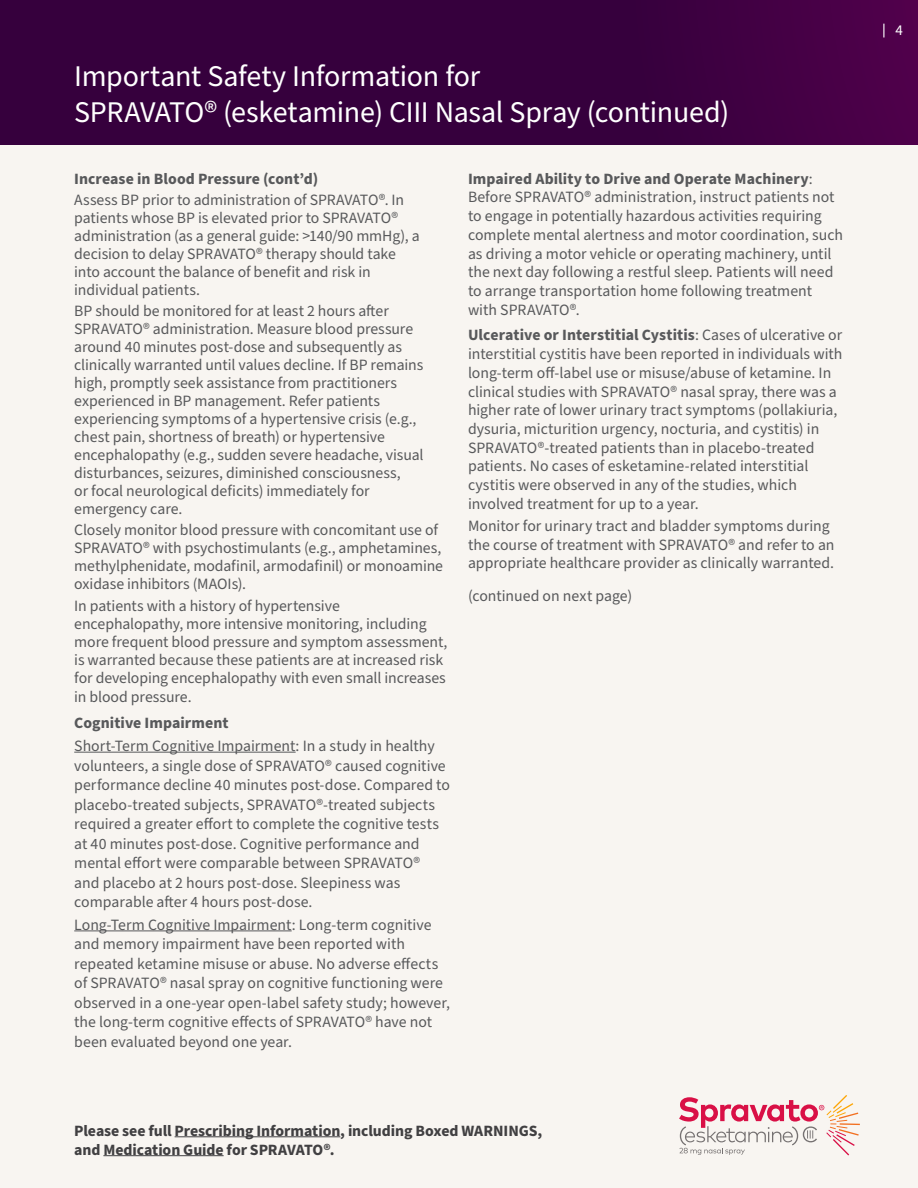
<style>
.page{position:relative;width:918px;height:1188px;background:#fff}
.page>*{position:absolute;margin:0;border:0;box-sizing:border-box;transform-origin:0 0}
.t1{font:30px/36px "Source Sans Pro";letter-spacing:-.01em;color:#fff}
.t2{font:15.75px/18px "Source Sans Pro";color:#58595b}
.t3{font:700 15.75px/18.9px "Source Sans Pro";letter-spacing:-.005em;color:#414042}
.t4{font:700 15.75px "Source Sans Pro";letter-spacing:.005em;color:#58595b}
.t5{font:15px "Source Sans Pro";color:#fff}
.s1{font-weight:700}
</style>
<div class="page">
<div style="left:0;top:135px;width:918px;height:1053px;background:#f8f5f1"></div>
<div style="left:0;top:0;width:918px;height:145px;background:linear-gradient(to right,#30003a,#404)"></div>
<svg style="left:679px;top:1095px;width:181px;height:60px"></svg>
<svg style="left:883px;top:24px;width:1px;height:13px"></svg>
<hr style="left:74px;top:752px;width:222px;height:1px;background:#58595b">
<hr style="left:74px;top:931px;width:218px;height:1px;background:#58595b">
<hr style="left:175px;top:1136px;width:165px;height:1px;background:#414042">
<hr style="left:103px;top:1155px;width:121px;height:1px;background:#414042">
<h1 class="t1" style="left:74px;top:59px;width:657px">Important Safety Information for<br>SPRAVATO® (esketamine) CIII Nasal Spray (continued)</h1>
<p class="t4" style="left:74px;top:168px;width:246px">Increase in Blood Pressure (cont’d)</p>
<p class="t2" style="left:74px;top:191px;width:347px">Assess BP prior to administration of SPRAVATO®. In patients whose BP is elevated prior to SPRAVATO® administration (as a general guide: &gt;140/90 mmHg), a decision to delay SPRAVATO® therapy should take into account the balance of benefit and risk in individual patients.</p>
<p class="t2" style="left:74px;top:302px;width:351px">BP should be monitored for at least 2 hours after SPRAVATO® administration. Measure blood pressure around 40 minutes post-dose and subsequently as clinically warranted until values decline. If BP remains high, promptly seek assistance from practitioners experienced in BP management. Refer patients experiencing symptoms of a hypertensive crisis (e.g., chest pain, shortness of breath) or hypertensive encephalopathy (e.g., sudden severe headache, visual disturbances, seizures, diminished consciousness,<br>or focal neurological deficits) immediately for emergency care.</p>
<p class="t2" style="left:74px;top:522px;width:370px">Closely monitor blood pressure with concomitant use of SPRAVATO® with psychostimulants (e.g., amphetamines, methylphenidate, modafinil, armodafinil) or monoamine oxidase inhibitors (MAOIs).</p>
<p class="t2" style="left:74px;top:597px;width:375px">In patients with a history of hypertensive encephalopathy, more intensive monitoring, including more frequent blood pressure and symptom assessment, is warranted because these patients are at increased risk for developing encephalopathy with even small increases</p>
<p class="t2" style="left:74px;top:688px;width:119px">in blood pressure.</p>
<p class="t4" style="left:74px;top:712px;width:156px">Cognitive Impairment</p>
<p class="t2" style="left:74px;top:737px;width:377px;line-height:19.5px">Short-Term Cognitive Impairment: In a study in healthy volunteers, a single dose of SPRAVATO® caused cognitive performance decline 40 minutes post-dose. Compared to placebo-treated subjects, SPRAVATO®-treated subjects required a greater effort to complete the cognitive tests at 40 minutes post-dose. Cognitive performance and mental effort were comparable between SPRAVATO®<br>and placebo at 2 hours post-dose. Sleepiness was comparable after 4 hours post-dose.</p>
<p class="t2" style="left:74px;top:915px;width:377px;line-height:19.5px">Long-Term Cognitive Impairment: Long-term cognitive and memory impairment have been reported with repeated ketamine misuse or abuse. No adverse effects of SPRAVATO® nasal spray on cognitive functioning were observed in a one-year open-label safety study; however, the long-term cognitive effects of SPRAVATO® have not been evaluated beyond one year.</p>
<p class="t2" style="left:468px;top:169px;width:377px;line-height:18.8px"><span class="s1">Impaired Ability to Drive and Operate Machinery</span>:<br>Before SPRAVATO® administration, instruct patients not to engage in potentially hazardous activities requiring complete mental alertness and motor coordination, such as driving a motor vehicle or operating machinery, until the next day following a restful sleep. Patients will need to arrange transportation home following treatment with SPRAVATO®.</p>
<p class="t2" style="left:468px;top:326px;width:376px;line-height:18.8px"><span class="s1">Ulcerative or Interstitial Cystitis</span>: Cases of ulcerative or interstitial cystitis have been reported in individuals with long-term off-label use or misuse/abuse of ketamine. In clinical studies with SPRAVATO® nasal spray, there was a higher rate of lower urinary tract symptoms (pollakiuria, dysuria, micturition urgency, nocturia, and cystitis) in SPRAVATO®-treated patients than in placebo-treated patients. No cases of esketamine-related interstitial cystitis were observed in any of the studies, which involved treatment for up to a year.</p>
<p class="t2" style="left:468px;top:517px;width:368px;line-height:18.8px">Monitor for urinary tract and bladder symptoms during the course of treatment with SPRAVATO® and refer to an appropriate healthcare provider as clinically warranted.</p>
<p class="t2" style="left:468px;top:587px;width:166px">(continued on next page)</p>
<p class="t3" style="left:74px;top:1121px;width:470px">Please see full Prescribing Information, including Boxed WARNINGS, and Medication Guide for SPRAVATO®.</p>
<p class="t5" style="left:896px;top:20px;width:9px">4</p>
</div>
